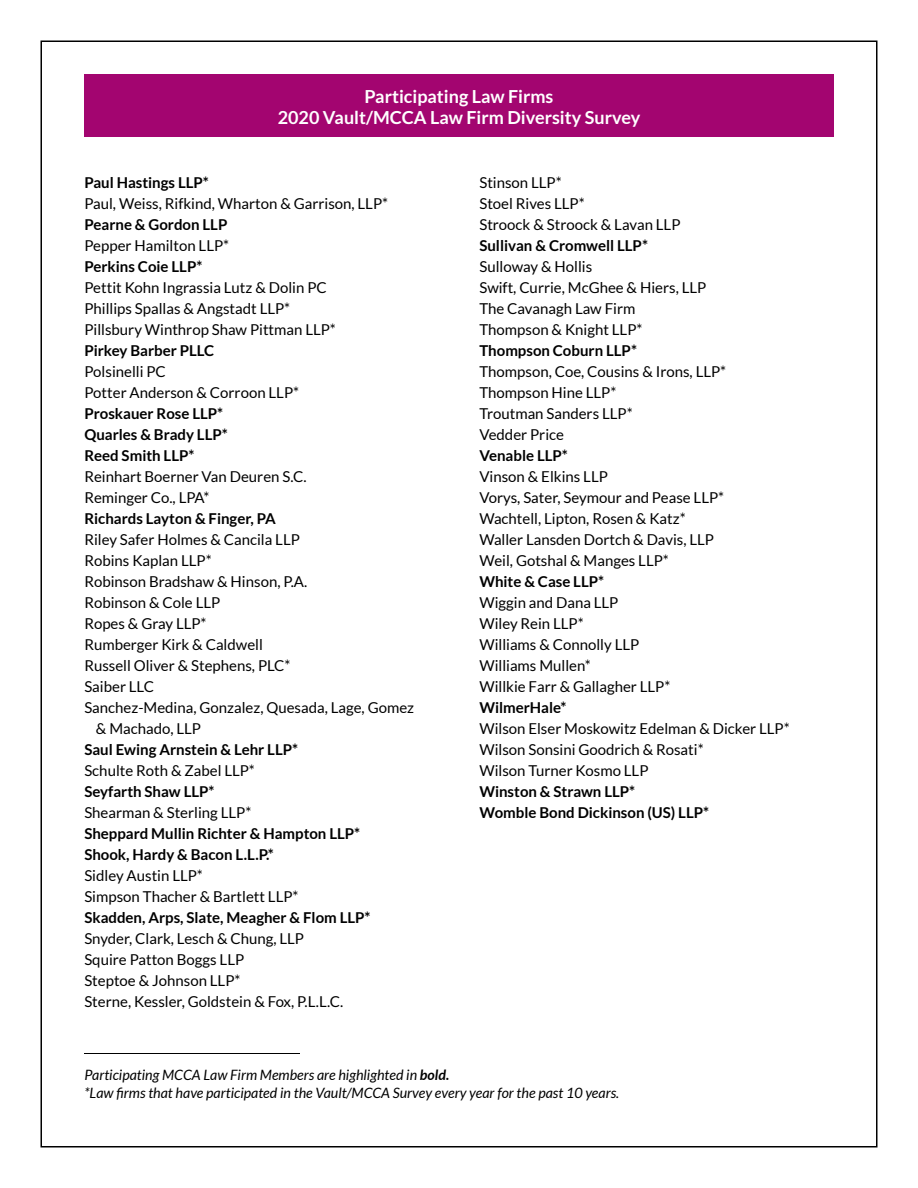
<style>
.page{position:relative;width:918px;height:1188px;background:#fff}
.page>*{position:absolute;margin:0;border:0;box-sizing:border-box;transform-origin:0 0}
.t1{font:700 18px/21.6px "Lato";color:#fff;text-align:center}
.t2{font:15px/21px "Lato";color:#000}
.t3{font:700 15px/21px "Lato";color:#000}
.t4{font:italic 14.25px/18px "Lato";color:#000}
.s1{font-weight:700}
</style>
<div class="page">
<div style="left:84px;top:74px;width:750px;height:37px;background:#a30570"></div>
<div style="left:84px;top:81px;width:750px;height:55px;background:#a30570"></div>
<div style="left:72px;top:1042px;width:243px;height:13px;background:#000;opacity:.4"></div>
<p class="t1" style="left:278px;top:85px;width:364px">Participating Law Firms<br>2020 Vault/MCCA Law Firm Diversity Survey</p>
<p class="t3" style="left:84px;top:171px;width:126px">Paul Hastings LLP*</p>
<p class="t2" style="left:84px;top:193px;width:305px">Paul, Weiss, Rifkind, Wharton &amp; Garrison, LLP*</p>
<p class="t3" style="left:84px;top:213px;width:145px">Pearne &amp; Gordon LLP</p>
<p class="t2" style="left:84px;top:235px;width:146px">Pepper Hamilton LLP*</p>
<p class="t3" style="left:84px;top:255px;width:120px">Perkins Coie LLP*</p>
<p class="t2" style="left:84px;top:277px;width:253px">Pettit Kohn Ingrassia Lutz &amp; Dolin PC<br>Phillips Spallas &amp; Angstadt LLP*<br>Pillsbury Winthrop Shaw Pittman LLP*</p>
<p class="t3" style="left:84px;top:339px;width:131px">Pirkey Barber PLLC</p>
<p class="t2" style="left:84px;top:361px;width:216px">Polsinelli PC<br>Potter Anderson &amp; Corroon LLP*</p>
<p class="t3" style="left:84px;top:402px;width:145px">Proskauer Rose LLP*<br>Quarles &amp; Brady LLP*<br>Reed Smith LLP*</p>
<p class="t2" style="left:84px;top:466px;width:224px">Reinhart Boerner Van Deuren S.C.<br>Reminger Co., LPA*</p>
<p class="t3" style="left:84px;top:507px;width:193px">Richards Layton &amp; Finger, PA</p>
<p class="t2" style="left:84px;top:529px;width:217px">Riley Safer Holmes &amp; Cancila LLP</p>
<p class="t2" style="left:84px;top:550px;width:129px">Robins Kaplan LLP*</p>
<p class="t2" style="left:84px;top:571px;width:224px">Robinson Bradshaw &amp; Hinson, P.A.</p>
<p class="t2" style="left:84px;top:592px;width:137px">Robinson &amp; Cole LLP</p>
<p class="t2" style="left:84px;top:613px;width:124px">Ropes &amp; Gray LLP*</p>
<p class="t2" style="left:84px;top:634px;width:180px">Rumberger Kirk &amp; Caldwell</p>
<p class="t2" style="left:84px;top:655px;width:208px">Russell Oliver &amp; Stephens, PLC*</p>
<p class="t2" style="left:84px;top:676px;width:71px">Saiber LLC</p>
<p class="t2" style="left:84px;top:697px;width:331px">Sanchez-Medina, Gonzalez, Quesada, Lage, Gomez</p>
<p class="t2" style="left:96px;top:718px;width:107px">&amp; Machado, LLP</p>
<p class="t3" style="left:84px;top:738px;width:215px">Saul Ewing Arnstein &amp; Lehr LLP*</p>
<p class="t2" style="left:84px;top:760px;width:172px">Schulte Roth &amp; Zabel LLP*</p>
<p class="t3" style="left:84px;top:780px;width:132px">Seyfarth Shaw LLP*</p>
<p class="t2" style="left:84px;top:802px;width:169px">Shearman &amp; Sterling LLP*</p>
<p class="t3" style="left:84px;top:822px;width:277px">Sheppard Mullin Richter &amp; Hampton LLP*<br>Shook, Hardy &amp; Bacon L.L.P.*</p>
<p class="t2" style="left:84px;top:865px;width:216px">Sidley Austin LLP*<br>Simpson Thacher &amp; Bartlett LLP*</p>
<p class="t3" style="left:84px;top:906px;width:288px">Skadden, Arps, Slate, Meagher &amp; Flom LLP*</p>
<p class="t2" style="left:84px;top:928px;width:261px">Snyder, Clark, Lesch &amp; Chung, LLP<br>Squire Patton Boggs LLP<br>Steptoe &amp; Johnson LLP*<br>Sterne, Kessler, Goldstein &amp; Fox, P.L.L.C.</p>
<p class="t2" style="left:479px;top:172px;width:203px">Stinson LLP*<br>Stoel Rives LLP*<br>Stroock &amp; Stroock &amp; Lavan LLP</p>
<p class="t3" style="left:479px;top:234px;width:170px">Sullivan &amp; Cromwell LLP*</p>
<p class="t2" style="left:479px;top:256px;width:228px">Sulloway &amp; Hollis<br>Swift, Currie, McGhee &amp; Hiers, LLP<br>The Cavanagh Law Firm<br>Thompson &amp; Knight LLP*</p>
<p class="t3" style="left:479px;top:339px;width:159px">Thompson Coburn LLP*</p>
<p class="t2" style="left:479px;top:361px;width:248px">Thompson, Coe, Cousins &amp; Irons, LLP*<br>Thompson Hine LLP*<br>Troutman Sanders LLP*<br>Vedder Price</p>
<p class="t3" style="left:479px;top:444px;width:90px">Venable LLP*</p>
<p class="t2" style="left:479px;top:466px;width:246px">Vinson &amp; Elkins LLP<br>Vorys, Sater, Seymour and Pease LLP*<br>Wachtell, Lipton, Rosen &amp; Katz*<br>Waller Lansden Dortch &amp; Davis, LLP<br>Weil, Gotshal &amp; Manges LLP*</p>
<p class="t3" style="left:479px;top:570px;width:126px">White &amp; Case LLP*</p>
<p class="t2" style="left:479px;top:592px;width:193px">Wiggin and Dana LLP<br>Wiley Rein LLP*<br>Williams &amp; Connolly LLP<br>Williams Mullen*<br>Willkie Farr &amp; Gallagher LLP*</p>
<p class="t3" style="left:479px;top:696px;width:89px">WilmerHale*</p>
<p class="t2" style="left:479px;top:718px;width:312px">Wilson Elser Moskowitz Edelman &amp; Dicker LLP*<br>Wilson Sonsini Goodrich &amp; Rosati*<br>Wilson Turner Kosmo LLP</p>
<p class="t3" style="left:479px;top:780px;width:231px">Winston &amp; Strawn LLP*<br>Womble Bond Dickinson (US) LLP*</p>
<p class="t4" style="left:84px;top:1067px;width:536px">Participating MCCA Law Firm Members are highlighted in <span class="s1">bold.<br></span>*Law firms that have participated in the Vault/MCCA Survey every year for the past 10 years.</p>
</div>
